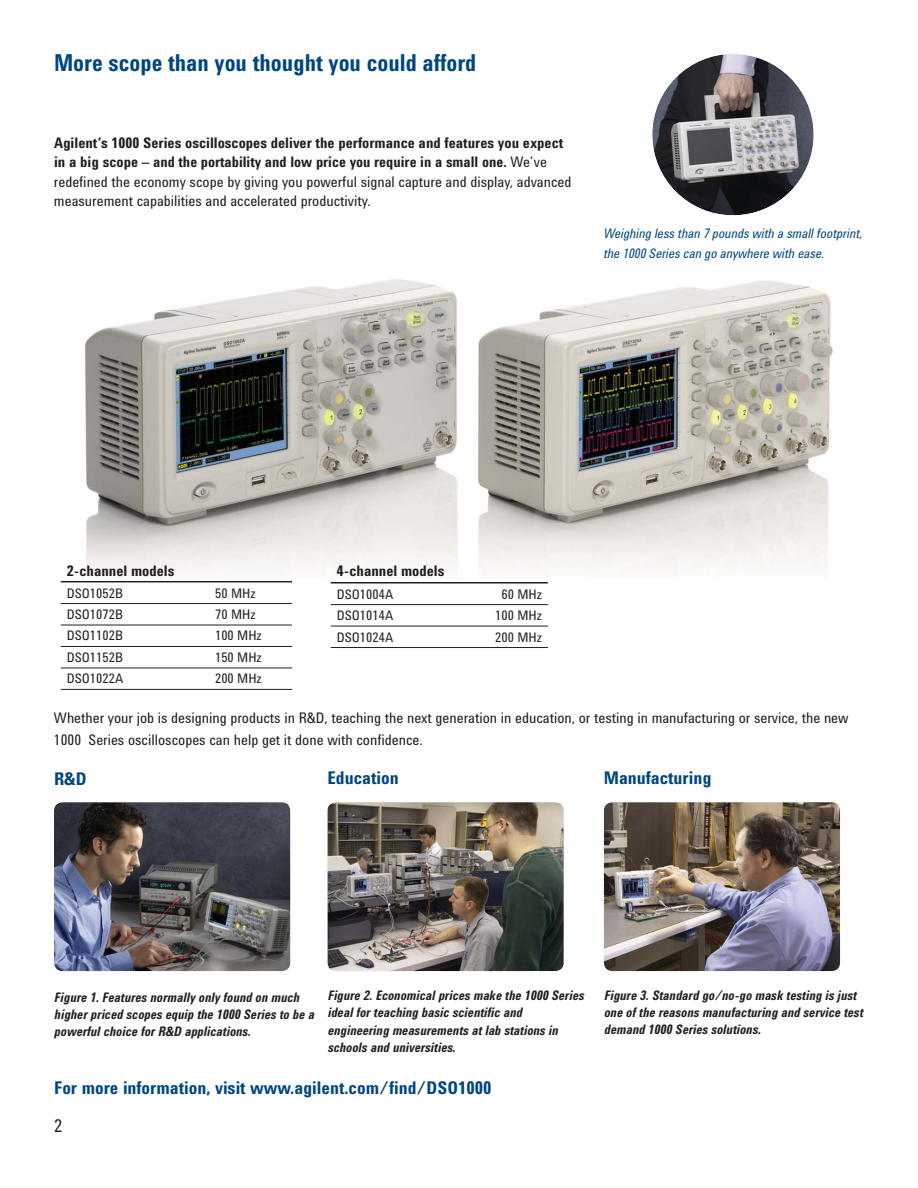
<style>
.page{position:relative;width:918px;height:1188px;background:#fff}
.page>*{position:absolute;margin:0;border:0;box-sizing:border-box;transform-origin:0 0}
.t1{font:700 24px "Agilent Condensed CFF";color:#00467f;scale:.95 1}
.t2{font:700 18px "Agilent Condensed CFF";color:#00467f}
.t3{font:18px "Agilent Condensed CFF";color:#231f20}
.t4{font:700 15px/19.5px "Agilent Condensed CFF";color:#231f20}
.t5{font:15px/22.5px "Agilent Condensed CFF";color:#231f20}
.t6{font:italic 700 13.5px/17.2px "Agilent Condensed CFF";color:#231f20;scale:.95 1}
.t7{font:13.5px "Agilent Condensed CFF";color:#231f20}
.t8{font:italic 13.5px/19.5px "Agilent Condensed CFF";color:#00467f;scale:.95 1}
.s1{font-weight:400}
.s2{font-style:normal}
</style>
<div class="page">
<img style="left:85px;top:279px;width:748px;height:294px">
<img style="left:652px;top:54px;width:162px;height:161px;border-radius:50%">
<img style="left:54px;top:802px;width:236px;height:169px;border-radius:9px">
<img style="left:327px;top:802px;width:237px;height:169px;border-radius:9px">
<img style="left:604px;top:802px;width:236px;height:169px;border-radius:9px">
<hr style="left:61px;top:603px;width:231px;height:1px;background:#231f20">
<hr style="left:61px;top:625px;width:231px;height:1px;background:#231f20">
<hr style="left:61px;top:646px;width:231px;height:1px;background:#231f20">
<hr style="left:61px;top:668px;width:231px;height:1px;background:#231f20">
<hr style="left:61px;top:689px;width:145px;height:1px;background:#231f20">
<hr style="left:206px;top:689px;width:86px;height:1px;background:#231f20">
<hr style="left:61px;top:581px;width:145px;height:1px;background:#231f20">
<hr style="left:206px;top:581px;width:86px;height:1px;background:#231f20">
<hr style="left:331px;top:604px;width:217px;height:1px;background:#231f20">
<hr style="left:331px;top:626px;width:217px;height:1px;background:#231f20">
<hr style="left:331px;top:647px;width:131px;height:1px;background:#231f20">
<hr style="left:462px;top:647px;width:86px;height:1px;background:#231f20">
<hr style="left:331px;top:582px;width:131px;height:2px;background:#231f20">
<hr style="left:462px;top:582px;width:86px;height:2px;background:#231f20">
<h1 class="t1" style="left:54px;top:54px;width:446px">More scope than you thought you could afford</h1>
<p class="t4" style="left:54px;top:135px;width:519px">Agilent’s 1000 Series oscilloscopes deliver the performance and features you expect in a big scope – and the portability and low price you require in a small one. <span class="s1">We’ve redefined the economy scope by giving you powerful signal capture and display, advanced measurement capabilities and accelerated productivity.</span></p>
<p class="t8" style="left:604px;top:225px;width:274px">Weighing less than 7 pounds with a small footprint, the 1000 Series can go anywhere with ease.</p>
<p class="t4" style="left:67px;top:562px;width:109px">2-channel models</p>
<p class="t7" style="left:67px;top:588px;width:58px">DSO1052B</p>
<p class="t7" style="left:215px;top:588px;width:42px">50 MHz</p>
<p class="t7" style="left:67px;top:609px;width:58px">DSO1072B</p>
<p class="t7" style="left:215px;top:609px;width:42px">70 MHz</p>
<p class="t7" style="left:67px;top:631px;width:58px">DSO1102B</p>
<p class="t7" style="left:215px;top:631px;width:48px">100 MHz</p>
<p class="t7" style="left:67px;top:652px;width:58px">DSO1152B</p>
<p class="t7" style="left:215px;top:652px;width:48px">150 MHz</p>
<p class="t7" style="left:67px;top:674px;width:58px">DSO1022A</p>
<p class="t7" style="left:215px;top:674px;width:48px">200 MHz</p>
<p class="t4" style="left:337px;top:562px;width:109px">4-channel models</p>
<p class="t7" style="left:337px;top:589px;width:58px">DSO1004A</p>
<p class="t7" style="left:501px;top:589px;width:42px">60 MHz</p>
<p class="t7" style="left:337px;top:610px;width:58px">DSO1014A</p>
<p class="t7" style="left:495px;top:610px;width:48px">100 MHz</p>
<p class="t7" style="left:337px;top:632px;width:58px">DSO1024A</p>
<p class="t7" style="left:495px;top:632px;width:48px">200 MHz</p>
<p class="t5" style="left:54px;top:708px;width:796px">Whether your job is designing products in R&amp;D, teaching the next generation in education, or testing in manufacturing or service, the new<br>1000 Series oscilloscopes can help get it done with confidence.</p>
<h2 class="t2" style="left:54px;top:772px;width:34px">R&amp;D</h2>
<h2 class="t2" style="left:327px;top:772px;width:73px">Education</h2>
<h2 class="t2" style="left:604px;top:771px;width:109px">Manufacturing</h2>
<p class="t6" style="left:54px;top:990px;width:275px">Figure 1. Features normally only found on much higher priced scopes equip the 1000 Series to be a powerful choice for R&amp;D applications.</p>
<p class="t6" style="left:327px;top:988px;width:271px">Figure 2. Economical prices make the 1000 Series ideal for teaching basic scientific and engineering measurements at lab stations in schools and universities<span class="s2">.</span></p>
<p class="t6" style="left:604px;top:988px;width:274px">Figure 3. Standard go/no-go mask testing is just one of the reasons manufacturing and service test demand 1000 Series solutions.</p>
<h2 class="t2" style="left:54px;top:1082px;width:439px">For more information, visit www.agilent.com/find/DSO1000</h2>
<h2 class="t3" style="left:54px;top:1119px;width:10px">2</h2>
</div>
